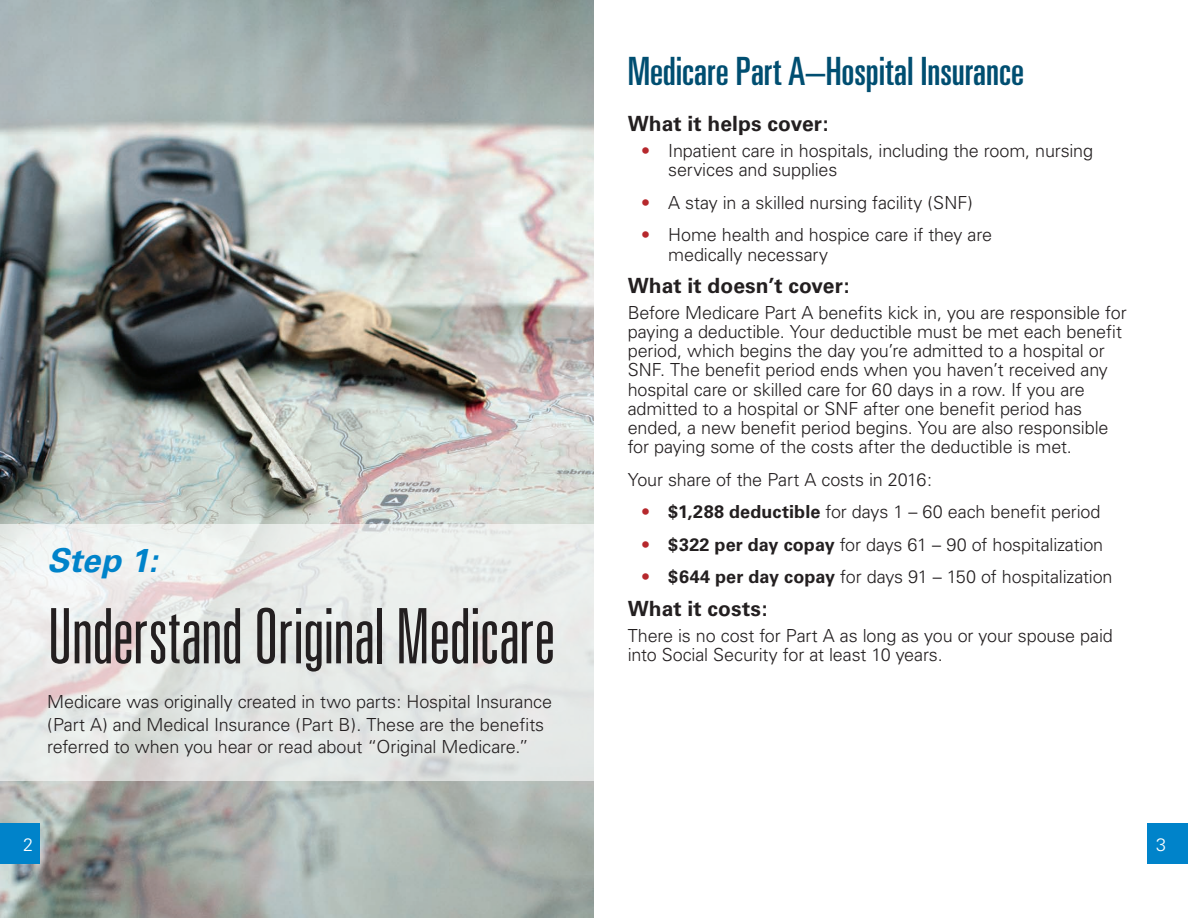
<style>
.page{position:relative;width:1188px;height:918px;background:#fff}
.page>*{position:absolute;margin:0;border:0;box-sizing:border-box;transform-origin:0 0}
.t1{font:300 ultra-condensed 76.5px "Univers";letter-spacing:-.01em;color:#231f20}
.t2{font:ultra-condensed 39px "Univers";color:#004e71}
.t3{font:italic 700 33px "Univers";color:#0083ca}
.t4{font:700 21px "Univers";letter-spacing:.005em;color:#231f20}
.t5{font:300 18px/19.2px "Univers";letter-spacing:-.01em;color:#231f20}
.t6{font:300 18px "Univers";color:#fff}
.s1{font-weight:900;color:#b6282d}
.s2{font-weight:700}
</style>
<div class="page">
<img style="left:0;top:0;width:594px;height:918px">
<div style="left:0;top:824px;width:40px;height:40px;background:#0083ca"></div>
<div style="left:1148px;top:824px;width:40px;height:40px;background:#0083ca"></div>
<svg style="left:0;top:525px;width:594px;height:256px;fill:#e7e9e7"></svg>
<p class="t3" style="left:47px;top:541px;width:112px">Step 1:</p>
<p class="t1" style="left:47px;top:596px;width:510px">Understand Original Medicare</p>
<p class="t5" style="left:47px;top:691px;width:506px;line-height:22.5px">Medicare was originally created in two parts: Hospital Insurance (Part A) and Medical Insurance (Part B). These are the benefits referred to when you hear or read about “Original Medicare.”</p>
<p class="t2" style="left:628px;top:49px;width:398px">Medicare Part A–Hospital Insurance</p>
<p class="t4" style="left:628px;top:111px;width:202px">What it helps cover:</p>
<p class="t5" style="left:668px;top:141px;width:426px;text-indent:-27px"><span class="s1">•</span> Inpatient care in hospitals, including the room, nursing services and supplies</p>
<p class="t5" style="left:641px;top:193px;width:333px"><span class="s1">•</span> A stay in a skilled nursing facility (SNF)</p>
<p class="t5" style="left:668px;top:225px;width:325px;text-indent:-27px"><span class="s1">•</span> Home health and hospice care if they are medically necessary</p>
<p class="t4" style="left:628px;top:273px;width:223px">What it doesn’t cover:</p>
<p class="t5" style="left:628px;top:303px;width:500px">Before Medicare Part A benefits kick in, you are responsible for paying a deductible. Your deductible must be met each benefit period, which begins the day you’re admitted to a hospital or SNF. The benefit period ends when you haven’t received any hospital care or skilled care for 60 days in a row. If you are admitted to a hospital or SNF after one benefit period has ended, a new benefit period begins. You are also responsible for paying some of the costs after the deductible is met.</p>
<p class="t5" style="left:628px;top:470px;width:306px">Your share of the Part A costs in 2016:</p>
<p class="t5" style="left:641px;top:502px;width:461px"><span class="s1">•</span> <span class="s2">$1,288 deductible</span> for days 1 – 60 each benefit period</p>
<p class="t5" style="left:641px;top:535px;width:463px"><span class="s1">•</span> <span class="s2">$322 per day copay</span> for days 61 – 90 of hospitalization</p>
<p class="t5" style="left:641px;top:567px;width:473px"><span class="s1">•</span> <span class="s2">$644 per day copay</span> for days 91 – 150 of hospitalization</p>
<p class="t4" style="left:628px;top:596px;width:141px">What it costs:</p>
<p class="t5" style="left:628px;top:626px;width:487px">There is no cost for Part A as long as you or your spouse paid into Social Security for at least 10 years.</p>
<p class="t6" style="left:23px;top:834px;width:12px">2</p>
<p class="t6" style="left:1156px;top:834px;width:12px">3</p>
</div>
